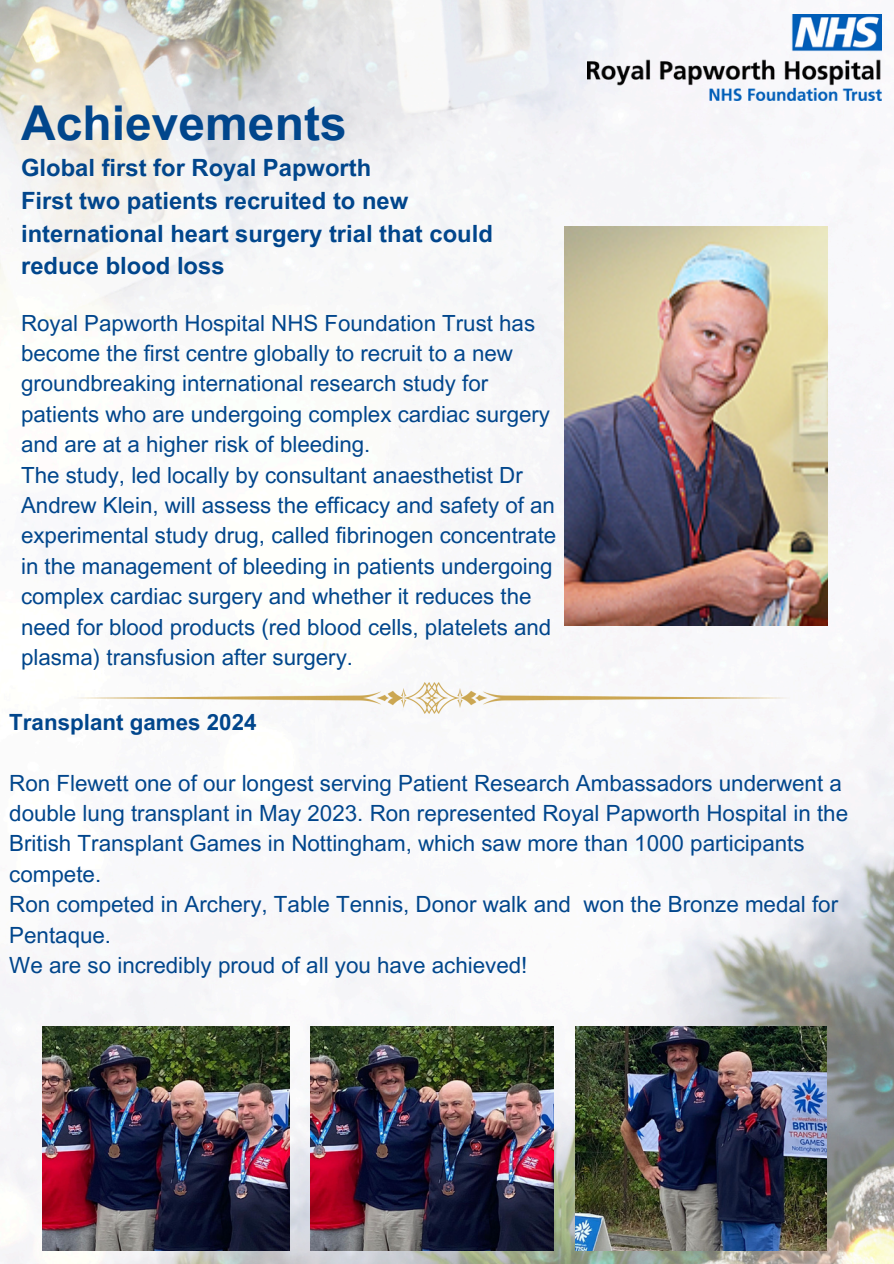
<style>
.page{position:relative;width:894px;height:1264px;background:#fff}
.page>*{position:absolute;margin:0;border:0;box-sizing:border-box;transform-origin:0 0}
.t1{font:700 48px "Arial MT Pro";color:#01468c}
.t2{font:700 23.7px/32.7px "Arial MT Pro";color:#01468c}
.t3{font:22.35px/30.3px "Arial MT Pro";color:#01468c}
.t4{font:700 22.35px "Arial MT Pro";color:#01468c}
.t5{font:22.2px/30.3px "Arial MT Pro";color:#01468c}
</style>
<div class="page">
<img style="left:0;top:0;width:893px;height:1263px">
<img style="left:587px;top:15px;width:294px;height:85px">
<img style="left:74px;top:682px;width:715px;height:31px">
<img style="left:42px;top:1026px;width:248px;height:224px">
<img style="left:310px;top:1026px;width:243px;height:224px">
<img style="left:575px;top:1026px;width:251px;height:224px">
<img style="left:564px;top:227px;width:263px;height:398px">
<p class="t1" style="left:21px;top:105px;width:327px">Achievements</p>
<p class="t2" style="left:21px;top:155px;width:473px">Global first for Royal Papworth<br>First two patients recruited to new international heart surgery trial that could reduce blood loss</p>
<p class="t5" style="left:21px;top:310px;width:530px">Royal Papworth Hospital NHS Foundation Trust has become the first centre globally to recruit to a new groundbreaking international research study for patients who are undergoing complex cardiac surgery and are at a higher risk of bleeding.</p>
<h2 class="t5" style="left:21px;top:462px;width:536px">The study, led locally by consultant anaesthetist Dr Andrew Klein, will assess the efficacy and safety of an experimental study drug, called fibrinogen concentrate in the management of bleeding in patients undergoing complex cardiac surgery and whether it reduces the need for blood products (red blood cells, platelets and plasma) transfusion after surgery.</h2>
<h1 class="t4" style="left:9px;top:713px;width:249px">Transplant games 2024</h1>
<h2 class="t3" style="left:9px;top:770px;width:840px">Ron Flewett one of our longest serving Patient Research Ambassadors underwent a double lung transplant in May 2023. Ron represented Royal Papworth Hospital in the British Transplant Games in Nottingham, which saw more than 1000 participants compete.</h2>
<p class="t3" style="left:9px;top:892px;width:830px">Ron competed in Archery, Table Tennis, Donor walk and won the Bronze medal for<br>Pentaque.</p>
<p class="t3" style="left:9px;top:952px;width:519px">We are so incredibly proud of all you have achieved!</p>
</div>
